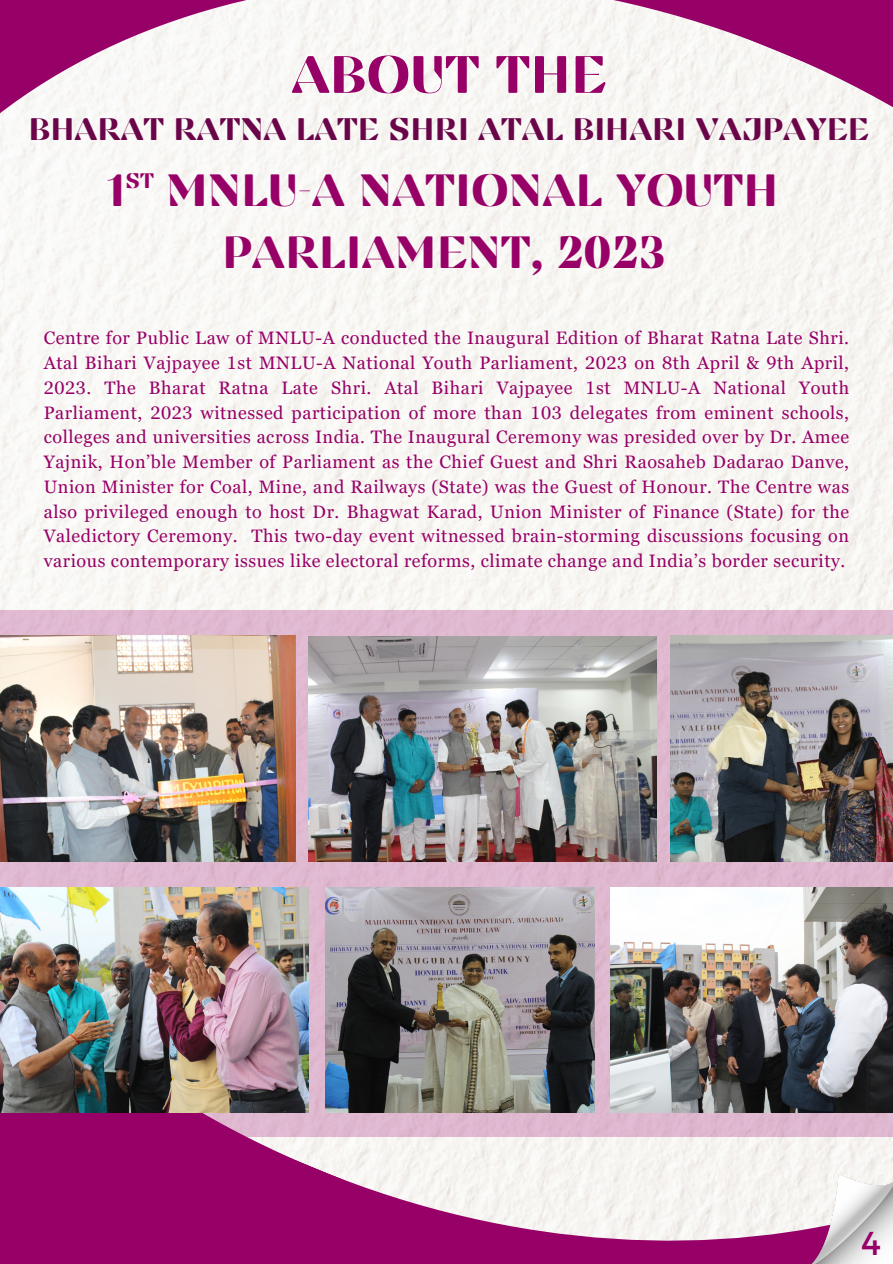
<style>
.page{position:relative;width:893px;height:1264px;background:#fff}
.page>*{position:absolute;margin:0;border:0;box-sizing:border-box;transform-origin:0 0}
.t1{font:52.5px "Findel Display";color:#970067}
.t2{font:45.15px/62.8px "Findel Display";color:#970067;text-align:center}
.t3{font:33px "Montserrat";color:#970067}
.t4{font:31.2px "Findel Display";color:#6b054a}
.t5{font:21px "Findel Display";color:#970067}
.t6{font:18px/24.8px "Georgia Pro";letter-spacing:.03em;color:#970067;text-align:justify}
</style>
<div class="page">
<img style="left:0;top:0;width:892px;height:1263px">
<svg style="left:0;top:610px;width:892px;height:526px;background:#d6a9c3"></svg>
<img style="left:309px;top:636px;width:347px;height:225px">
<img style="left:610px;top:887px;width:282px;height:225px">
<img style="left:0;top:887px;width:309px;height:225px">
<img style="left:325px;top:887px;width:269px;height:225px">
<img style="left:0;top:636px;width:295px;height:225px">
<img style="left:800px;top:1174px;width:92px;height:89px">
<img style="left:670px;top:636px;width:222px;height:225px">
<p class="t1" style="left:291px;top:44px;width:317px">ABOUT THE</p>
<p class="t4" style="left:29px;top:111px;width:841px">BHARAT RATNA LATE SHRI ATAL BIHARI VAJPAYEE</p>
<p class="t2" style="left:109px;top:158px;width:670px">1 MNLU-A NATIONAL YOUTH<br>PARLIAMENT, 2023</p>
<p class="t5" style="left:125px;top:168px;width:30px">ST</p>
<p class="t6" style="left:44px;top:325px;width:806px">Centre for Public Law of MNLU-A conducted the Inaugural Edition of Bharat Ratna Late Shri.<br>Atal Bihari Vajpayee 1st MNLU-A National Youth Parliament, 2023 on 8th April &amp; 9th April, 2023. The Bharat Ratna Late Shri. Atal Bihari Vajpayee 1st MNLU-A National Youth Parliament, 2023 witnessed participation of more than 103 delegates from eminent schools, colleges and universities across India. The Inaugural Ceremony was presided over by Dr. Amee Yajnik, Hon’ble Member of Parliament as the Chief Guest and Shri Raosaheb Dadarao Danve, Union Minister for Coal, Mine, and Railways (State) was the Guest of Honour. The Centre was also privileged enough to host Dr. Bhagwat Karad, Union Minister of Finance (State) for the Valedictory Ceremony. This two-day event witnessed brain-storming discussions focusing on various contemporary issues like electoral reforms, climate change and India’s border security.</p>
<p class="t3" style="left:861px;top:1222px;width:21px">4</p>
</div>
